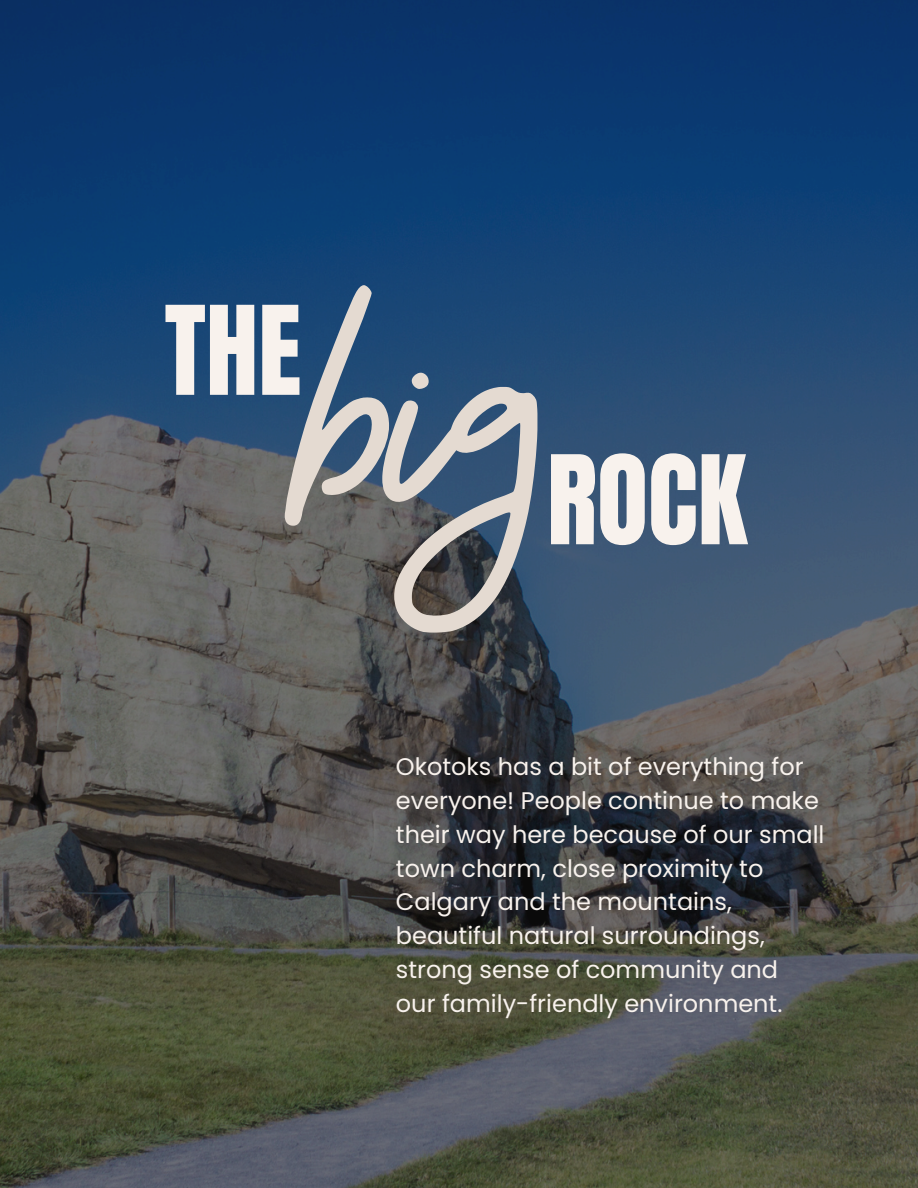
<style>
.page{position:relative;width:918px;height:1188px;background:#fff}
.page>*{position:absolute;margin:0;border:0;box-sizing:border-box;transform-origin:0 0}
.t1{font:329.7px "Beauty Salon Script";color:#e4dad1}
.t2{font:104.85px "Anton";color:#f8f2ed}
.t3{font:24px/33.8px "Poppins";color:#f8f2ed}
</style>
<div class="page">
<img style="left:0;top:0;width:918px;height:1188px">
<h2 class="t1" style="left:301px;top:252px;width:249px">big</h2>
<h2 class="t2" style="left:164px;top:276px;width:139px">THE</h2>
<h1 class="t2" style="left:547px;top:425px;width:202px">ROCK</h1>
<p class="t3" style="left:396px;top:750px;width:430px">Okotoks has a bit of everything for everyone! People continue to make their way here because of our small town charm, close proximity to<br>Calgary and the mountains, beautiful natural surroundings, strong sense of community and</p>
<p class="t3" style="left:396px;top:986px;width:388px">our family-friendly environment.</p>
</div>
